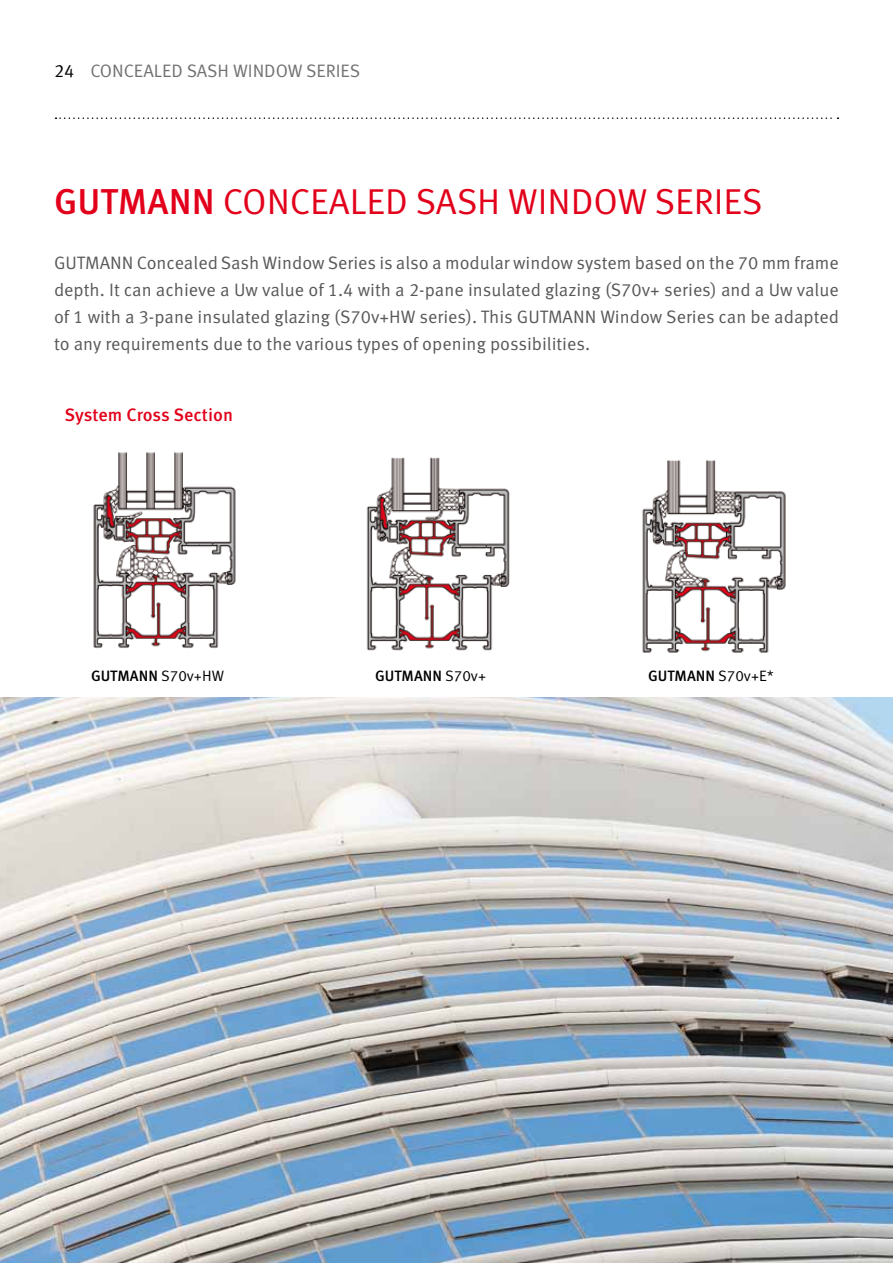
<style>
.page{position:relative;width:893px;height:1263px;background:#fff}
.page>*{position:absolute;margin:0;border:0;box-sizing:border-box;transform-origin:0 0}
.t1{font:36px "Gutmann Meta Norm";color:#e2001a}
.t2{font:18px/27px "Gutmann Meta Norm";color:#58585a;text-align:justify}
.t3{font:18px "Gutmann Meta Norm";color:#707172}
.t4{font:500 18px "Gutmann Meta";letter-spacing:-.005em;color:#e2001a}
.t5{font:500 15px "Gutmann Meta";color:#000}
.s1{color:#000}
.s2{font-family:"Gutmann Meta";font-weight:500}
.s3{font-family:"Gutmann Meta Norm";font-weight:400}
</style>
<div class="page">
<svg style="left:56px;top:117px;width:782px;height:2px"></svg>
<img style="left:0;top:697px;width:893px;height:566px">
<img style="left:93px;top:452px;width:143px;height:196px">
<img style="left:366px;top:457px;width:144px;height:194px">
<img style="left:642px;top:460px;width:144px;height:193px">
<p class="t3" style="left:54px;top:58px;width:308px"><span class="s1">24</span> CONCEALED SASH WINDOW SERIES</p>
<h1 class="t1" style="left:54px;top:175px;width:710px"><span class="s2">GUTMANN</span> CONCEALED SASH WINDOW SERIES</h1>
<p class="t2" style="left:54px;top:248px;width:787px">GUTMANN Concealed Sash Window Series is also a modular window system based on the 70 mm frame depth. It can achieve a Uw value of 1.4 with a 2-pane insulated glazing (S70v+ series) and a Uw value of 1 with a 3-pane insulated glazing (S70v+HW series). This GUTMANN Window Series can be adapted to any requirements due to the various types of opening possibilities.</p>
<p class="t4" style="left:65px;top:401px;width:170px">System Cross Section</p>
<p class="t5" style="left:91px;top:664px;width:134px">GUTMANN <span class="s3">S70v+HW</span></p>
<p class="t5" style="left:375px;top:664px;width:113px">GUTMANN <span class="s3">S70v+</span></p>
<p class="t5" style="left:648px;top:664px;width:127px">GUTMANN <span class="s3">S70v+E*</span></p>
</div>
